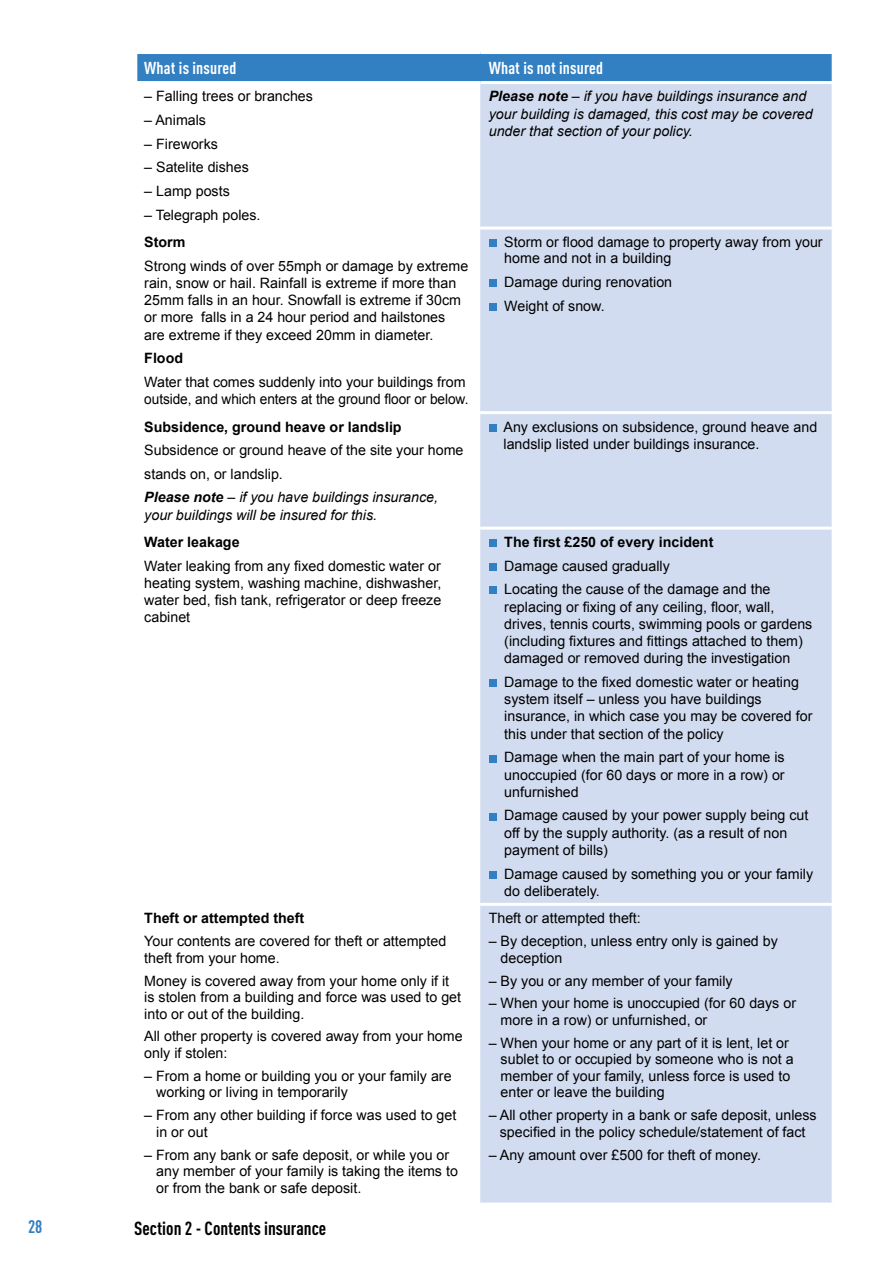
<style>
.page{position:relative;width:893px;height:1263px;background:#fff}
.page>*{position:absolute;margin:0;border:0;box-sizing:border-box;transform-origin:0 0}
.t1{font:700 condensed 18.75px "DINOT";color:#000}
.t2{font:700 condensed 18px "DINOT";color:#327fc2}
.Sub_Head{font:700 condensed 17.1px "DINOT";letter-spacing:.01em;color:#fff}
.Cell_Text{font:14.25px/17.2px "Arial";color:#000}
.Cell_Text-2{font:italic 14.25px/17.2px "Arial";color:#000}
.Cell_Text-3{font:700 14.25px "Arial";color:#000}
.s1{font-weight:700}
</style>
<div class="page">
<div style="left:136px;top:53px;width:344px;height:30px;background:#327fc2"></div>
<div style="left:480px;top:53px;width:353px;height:30px;background:#327fc2"></div>
<div style="left:480px;top:84px;width:352px;height:1118px;background:#d2dcf0"></div>
<hr style="left:134px;top:51px;width:346px;height:3px;background:#fff">
<hr style="left:480px;top:51px;width:355px;height:3px;background:#fff">
<hr style="left:134px;top:81px;width:346px;height:3px;background:#fff">
<hr style="left:480px;top:81px;width:355px;height:3px;background:#fff">
<hr style="left:480px;top:227px;width:355px;height:3px;background:#fff">
<hr style="left:480px;top:411px;width:355px;height:3px;background:#fff">
<hr style="left:480px;top:527px;width:355px;height:3px;background:#fff">
<hr style="left:480px;top:903px;width:355px;height:3px;background:#fff">
<hr style="left:134px;top:54px;width:3px;height:27px;background:#fff">
<hr style="left:832px;top:54px;width:3px;height:27px;background:#fff">
<div style="left:489px;top:239px;width:7px;height:8px;background:#327fc2"></div>
<div style="left:489px;top:279px;width:7px;height:8px;background:#327fc2"></div>
<div style="left:489px;top:303px;width:7px;height:8px;background:#327fc2"></div>
<div style="left:489px;top:424px;width:7px;height:7px;background:#327fc2"></div>
<div style="left:489px;top:539px;width:7px;height:8px;background:#327fc2"></div>
<div style="left:489px;top:563px;width:7px;height:8px;background:#327fc2"></div>
<div style="left:489px;top:587px;width:7px;height:7px;background:#327fc2"></div>
<div style="left:489px;top:679px;width:7px;height:8px;background:#327fc2"></div>
<div style="left:489px;top:755px;width:7px;height:7px;background:#327fc2"></div>
<div style="left:489px;top:813px;width:7px;height:7px;background:#327fc2"></div>
<div style="left:489px;top:871px;width:7px;height:7px;background:#327fc2"></div>
<p class="t2" style="left:28px;top:1215px;width:16px">28</p>
<h2 class="Sub_Head" style="left:144px;top:58px;width:94px">What is insured</h2>
<h2 class="Sub_Head" style="left:489px;top:58px;width:116px">What is not insured</h2>
<p class="Cell_Text" style="left:144px;top:88px;width:170px">– Falling trees or branches</p>
<p class="Cell_Text" style="left:144px;top:112px;width:63px">– Animals</p>
<p class="Cell_Text" style="left:144px;top:135px;width:75px">– Fireworks</p>
<p class="Cell_Text" style="left:144px;top:159px;width:106px">– Satelite dishes</p>
<p class="Cell_Text" style="left:144px;top:182px;width:87px">– Lamp posts</p>
<p class="Cell_Text" style="left:144px;top:206px;width:118px">– Telegraph poles.</p>
<p class="Cell_Text-2" style="left:489px;top:88px;width:325px"><span class="s1">Please note</span> – if you have buildings insurance and your building is damaged, this cost may be covered under that section of your policy.</p>
<p class="Cell_Text-3" style="left:144px;top:233px;width:43px">Storm</p>
<p class="Cell_Text" style="left:144px;top:257px;width:325px">Strong winds of over 55mph or damage by extreme rain, snow or hail. Rainfall is extreme if more than 25mm falls in an hour. Snowfall is extreme if 30cm or more falls in a 24 hour period and hailstones are extreme if they exceed 20mm in diameter.</p>
<p class="Cell_Text-3" style="left:144px;top:349px;width:40px">Flood</p>
<p class="Cell_Text" style="left:144px;top:373px;width:326px">Water that comes suddenly into your buildings from outside, and which enters at the ground floor or below.</p>
<p class="Cell_Text-3" style="left:144px;top:417px;width:259px">Subsidence, ground heave or landslip</p>
<p class="Cell_Text" style="left:144px;top:442px;width:321px">Subsidence or ground heave of the site your home</p>
<p class="Cell_Text" style="left:144px;top:465px;width:140px">stands on, or landslip.</p>
<p class="Cell_Text-2" style="left:144px;top:489px;width:295px"><span class="s1">Please note</span> – if you have buildings insurance, your buildings will be insured for this.</p>
<p class="Cell_Text-3" style="left:144px;top:533px;width:97px">Water leakage</p>
<p class="Cell_Text" style="left:144px;top:557px;width:299px;text-align:justify">Water leaking from any fixed domestic water or heating system, washing machine, dishwasher, water bed, fish tank, refrigerator or deep freeze cabinet</p>
<p class="Cell_Text-3" style="left:144px;top:909px;width:161px">Theft or attempted theft</p>
<p class="Cell_Text" style="left:144px;top:933px;width:304px;line-height:16.5px">Your contents are covered for theft or attempted theft from your home.</p>
<p class="Cell_Text" style="left:144px;top:972px;width:318px;line-height:16.5px">Money is covered away from your home only if it is stolen from a building and force was used to get into or out of the building.</p>
<p class="Cell_Text" style="left:144px;top:1028px;width:320px;line-height:16.5px">All other property is covered away from your home only if stolen:</p>
<p class="Cell_Text" style="left:156px;top:1068px;width:297px;line-height:16.5px;text-indent:-12px">– From a home or building you or your family are working or living in temporarily</p>
<p class="Cell_Text" style="left:156px;top:1107px;width:302px;line-height:16.5px;text-indent:-12px">– From any other building if force was used to get in or out</p>
<p class="Cell_Text" style="left:156px;top:1146px;width:303px;line-height:16.5px;text-indent:-12px">– From any bank or safe deposit, or while you or any member of your family is taking the items to or from the bank or safe deposit.</p>
<p class="t1" style="left:134px;top:1217px;width:193px">Section 2 - Contents insurance</p>
<p class="Cell_Text" style="left:504px;top:234px;width:320px;line-height:16.5px">Storm or flood damage to property away from your home and not in a building</p>
<p class="Cell_Text" style="left:504px;top:274px;width:169px">Damage during renovation</p>
<p class="Cell_Text" style="left:504px;top:297px;width:102px">Weight of snow.</p>
<p class="Cell_Text" style="left:503px;top:418px;width:315px">Any exclusions on subsidence, ground heave and landslip listed under buildings insurance.</p>
<p class="Cell_Text-3" style="left:504px;top:533px;width:211px">The first £250 of every incident</p>
<p class="Cell_Text" style="left:504px;top:557px;width:167px">Damage caused gradually</p>
<p class="Cell_Text" style="left:504px;top:581px;width:310px">Locating the cause of the damage and the replacing or fixing of any ceiling, floor, wall, drives, tennis courts, swimming pools or gardens (including fixtures and fittings attached to them) damaged or removed during the investigation</p>
<p class="Cell_Text" style="left:504px;top:673px;width:310px">Damage to the fixed domestic water or heating system itself – unless you have buildings insurance, in which case you may be covered for this under that section of the policy</p>
<p class="Cell_Text" style="left:504px;top:749px;width:282px;text-align:justify">Damage when the main part of your home is unoccupied (for 60 days or more in a row) or unfurnished</p>
<p class="Cell_Text" style="left:504px;top:807px;width:306px">Damage caused by your power supply being cut off by the supply authority. (as a result of non payment of bills)</p>
<p class="Cell_Text" style="left:504px;top:865px;width:310px">Damage caused by something you or your family do deliberately.</p>
<p class="Cell_Text" style="left:489px;top:910px;width:154px">Theft or attempted theft:</p>
<p class="Cell_Text" style="left:501px;top:933px;width:279px;line-height:16.5px;text-indent:-12px">– By deception, unless entry only is gained by deception</p>
<p class="Cell_Text" style="left:489px;top:972px;width:245px">– By you or any member of your family</p>
<p class="Cell_Text" style="left:501px;top:995px;width:297px;line-height:16.5px;text-indent:-12px">– When your home is unoccupied (for 60 days or more in a row) or unfurnished, or</p>
<p class="Cell_Text" style="left:501px;top:1035px;width:295px;line-height:16.5px;text-indent:-12px">– When your home or any part of it is lent, let or sublet to or occupied by someone who is not a member of your family, unless force is used to enter or leave the building</p>
<p class="Cell_Text" style="left:489px;top:1107px;width:329px;line-height:16.5px;text-align:center">– All other property in a bank or safe deposit, unless specified in the policy schedule/statement of fact</p>
<p class="Cell_Text" style="left:489px;top:1146px;width:274px">– Any amount over £500 for theft of money.</p>
</div>
